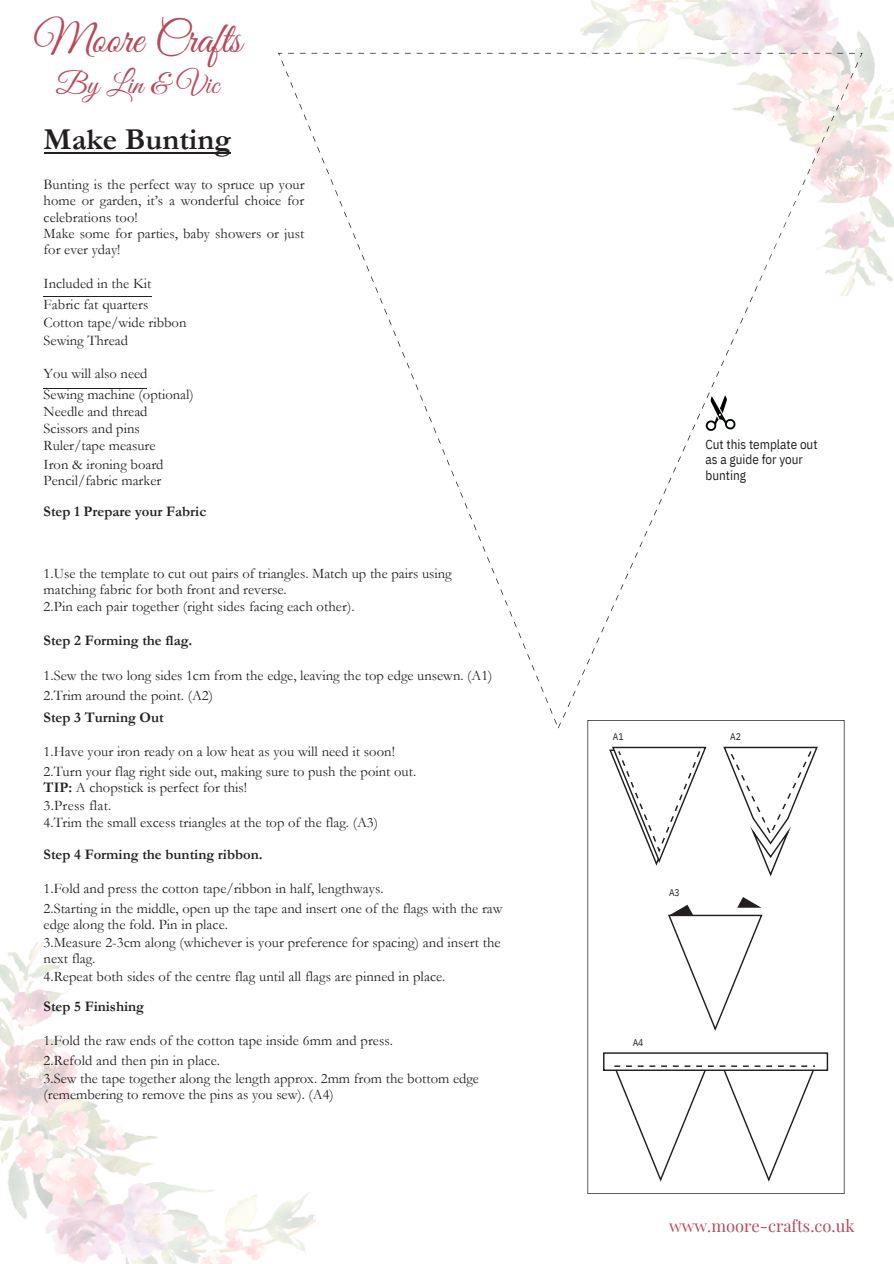
<style>
.page{position:relative;width:894px;height:1264px;background:#fff}
.page>*{position:absolute;margin:0;border:0;box-sizing:border-box;transform-origin:0 0}
.t1{font:43.95px "Great Vibes";color:#b64a5c}
.t2{font:700 30.6px "Garamond";color:#231f20}
.t3{font:29.85px "Great Vibes";color:#b64a5c}
.t4{font:16.5px "Playfair Display";color:#b64a5c}
.t5{font:14.55px/16.4px "Garamond";color:#231f20}
.t6{font:700 14.55px "Garamond";color:#231f20}
.t7{font:13.2px/15.3px "IBM Plex Sans Cond";color:#231f20}
.t8{font:9.6px "IBM Plex Sans Cond";color:#231f20}
.s1{font-weight:700}
</style>
<div class="page">
<hr style="left:44px;top:152px;width:186px;height:1px;background:#231f20">
<hr style="left:44px;top:296px;width:107px;height:1px;background:#231f20">
<hr style="left:44px;top:388px;width:103px;height:1px;background:#231f20">
<svg style="left:587px;top:720px;width:257px;height:473px"></svg>
<svg style="left:704px;top:395px;width:32px;height:36px"></svg>
<img style="left:0;top:942px;width:316px;height:321px">
<svg style="left:59px;top:942px;width:257px;height:256px"></svg>
<img style="left:580px;top:0;width:313px;height:295px">
<svg style="left:498px;top:50px;width:328px;height:327px"></svg>
<h1 class="t1" style="left:33px;top:15px;width:209px">Moore Crafts</h1>
<h3 class="t3" style="left:56px;top:67px;width:164px">By Lin &amp; Vic</h3>
<h2 class="t2" style="left:44px;top:122px;width:189px">Make Bunting</h2>
<p class="t5" style="left:44px;top:176px;width:262px">Bunting is the perfect way to spruce up your home or garden, it’s a wonderful choice for celebrations too!<br>Make some for parties, baby showers or just for ever yday!</p>
<p class="t5" style="left:44px;top:273px;width:109px;line-height:20.9px">Included in the Kit<br>Fabric fat quarters</p>
<p class="t5" style="left:44px;top:313px;width:144px;line-height:18.6px">Cotton tape/wide ribbon<br>Sewing Thread</p>
<p class="t5" style="left:44px;top:363px;width:152px;line-height:20.9px">You will also need<br>Sewing machine (optional)</p>
<p class="t5" style="left:44px;top:403px;width:121px;line-height:17.5px">Needle and thread<br>Scissors and pins<br>Ruler/tape measure<br>Iron &amp; ironing board</p>
<p class="t5" style="left:44px;top:473px;width:119px">Pencil/fabric marker</p>
<p class="t6" style="left:44px;top:503px;width:164px">Step 1 Prepare your Fabric</p>
<p class="t5" style="left:44px;top:565px;width:409px">1.Use the template to cut out pairs of triangles. Match up the pairs using matching fabric for both front and reverse.<br>2.Pin each pair together (right sides facing each other).</p>
<p class="t6" style="left:44px;top:632px;width:150px">Step 2 Forming the flag.</p>
<p class="t5" style="left:44px;top:664px;width:450px;line-height:20.9px">1.Sew the two long sides 1cm from the edge, leaving the top edge unsewn. (A1)<br>2.Trim around the point. (A2)</p>
<p class="t6" style="left:44px;top:709px;width:122px">Step 3 Turning Out</p>
<p class="t5" style="left:44px;top:742px;width:374px;line-height:19.6px">1.Have your iron ready on a low heat as you will need it soon!<br>2.Turn your flag right side out, making sure to push the point out.</p>
<p class="t5" style="left:44px;top:779px;width:336px;line-height:17.5px"><span class="s1">TIP:</span> A chopstick is perfect for this!<br>3.Press flat.<br>4.Trim the small excess triangles at the top of the flag. (A3)</p>
<p class="t6" style="left:44px;top:846px;width:220px">Step 4 Forming the bunting ribbon.</p>
<p class="t5" style="left:44px;top:879px;width:460px;line-height:19.6px">1.Fold and press the cotton tape/ribbon in half, lengthways.<br>2.Starting in the middle, open up the tape and insert one of the flags with the raw</p>
<p class="t5" style="left:44px;top:916px;width:458px;line-height:17.1px">edge along the fold. Pin in place.<br>3.Measure 2-3cm along (whichever is your preference for spacing) and insert the next flag.<br>4.Repeat both sides of the centre flag until all flags are pinned in place.</p>
<p class="t6" style="left:44px;top:998px;width:102px">Step 5 Finishing</p>
<p class="t5" style="left:44px;top:1031px;width:351px;line-height:19.6px">1.Fold the raw ends of the cotton tape inside 6mm and press.<br>2.Refold and then pin in place.</p>
<p class="t5" style="left:44px;top:1070px;width:437px">3.Sew the tape together along the length approx. 2mm from the bottom edge (remembering to remove the pins as you sew). (A4)</p>
<p class="t7" style="left:705px;top:436px;width:114px">Cut this template out as a guide for your bunting</p>
<p class="t8" style="left:612px;top:729px;width:12px">A1</p>
<p class="t8" style="left:730px;top:729px;width:12px">A2</p>
<p class="t8" style="left:668px;top:885px;width:12px">A3</p>
<p class="t8" style="left:632px;top:1036px;width:12px">A4</p>
<p class="t4" style="left:668px;top:1214px;width:187px">www.moore-crafts.co.uk</p>
</div>
